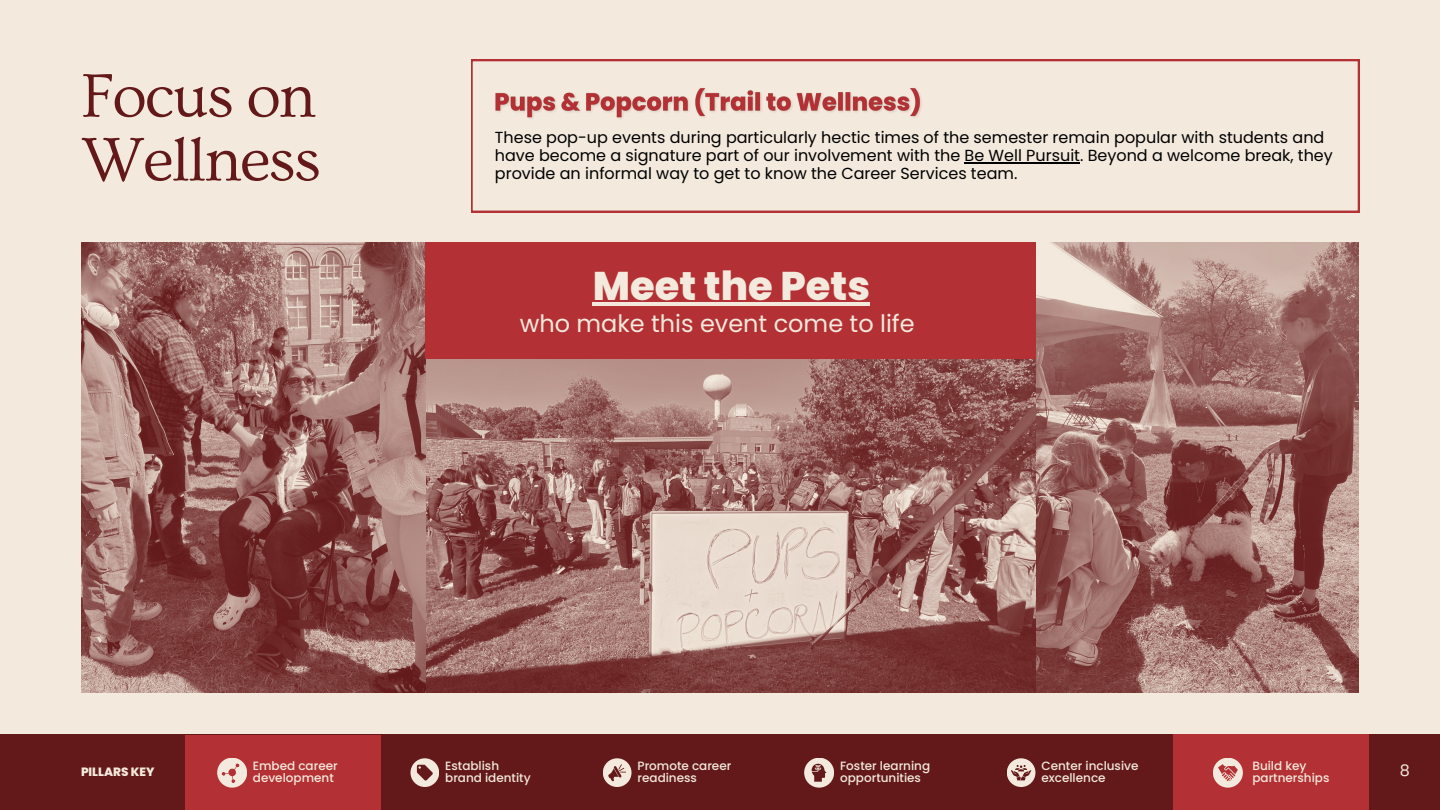
<style>
.page{position:relative;width:1440px;height:810px;background:#f3e9dc}
.page>*{position:absolute;margin:0;border:0;box-sizing:border-box;transform-origin:0 0}
.t1{font:64px/63.8px "Ovo";letter-spacing:-.03em;color:#631919}
.t2{font:800 40px "Poppins";color:#f3e9dc}
.t3{font:24px "Poppins";color:#f3e9dc}
.t4{font:16px/18px "Poppins";color:#000}
.t5{font:16px "Poppins";color:#f3e9dc}
.t6{font:500 12px/12px "Poppins";color:#f3e9dc}
.t7{font:800 12px "Poppins";color:#f3e9dc}
</style>
<div class="page">
<svg style="left:471px;top:60px;width:888px;height:152px"></svg>
<div style="left:0;top:735px;width:1440px;height:75px;background:#631919"></div>
<div style="left:185px;top:735px;width:195px;height:75px;background:#b33135"></div>
<svg style="left:217px;top:758px;width:30px;height:30px"></svg>
<svg style="left:221px;top:759px;width:24px;height:25px"></svg>
<div style="left:1173px;top:735px;width:195px;height:75px;background:#b33135"></div>
<div style="left:1007px;top:758px;width:28px;height:29px;background:#f3e9dc;border-radius:50%"></div>
<svg style="left:1011px;top:765px;width:20px;height:15px"></svg>
<div style="left:603px;top:758px;width:29px;height:29px;background:#f3e9dc;border-radius:50%"></div>
<svg style="left:608px;top:764px;width:18px;height:17px"></svg>
<div style="left:410px;top:758px;width:29px;height:29px;background:#f3e9dc;border-radius:50%"></div>
<svg style="left:417px;top:765px;width:16px;height:16px"></svg>
<div style="left:1213px;top:758px;width:30px;height:30px;background:#f3e9dc;border-radius:50%"></div>
<svg style="left:1218px;top:764px;width:20px;height:17px"></svg>
<div style="left:804px;top:758px;width:30px;height:30px;background:#f3e9dc;border-radius:50%"></div>
<svg style="left:812px;top:764px;width:15px;height:18px"></svg>
<img style="left:426px;top:359px;width:611px;height:334px">
<img style="left:81px;top:242px;width:345px;height:451px">
<div style="left:426px;top:242px;width:611px;height:117px;background:#b33135"></div>
<img style="left:1037px;top:242px;width:322px;height:451px">
<img style="left:492px;top:85px;width:433px;height:38px">
<hr style="left:965px;top:162px;width:115px;height:2px;background:#000">
<hr style="left:593px;top:302px;width:277px;height:4px;background:#f3e9dc">
<p class="t1" style="left:81px;top:65px;width:242px">Focus on<br>Wellness</p>
<p class="t4" style="left:495px;top:128px;width:839px">These pop-up events during particularly hectic times of the semester remain popular with students and have become a signature part of our involvement with the Be Well Pursuit. Beyond a welcome break, they provide an informal way to get to know the Career Services team.</p>
<p class="t2" style="left:593px;top:258px;width:279px">Meet the Pets</p>
<p class="t3" style="left:520px;top:307px;width:396px">who make this event come to life</p>
<p class="t6" style="left:253px;top:760px;width:86px">Embed career development</p>
<p class="t6" style="left:1041px;top:760px;width:99px">Center inclusive excellence</p>
<p class="t6" style="left:445px;top:760px;width:87px">Establish brand identity</p>
<p class="t6" style="left:1252px;top:760px;width:79px">Build key partnerships</p>
<p class="t6" style="left:840px;top:760px;width:92px">Foster learning opportunities</p>
<p class="t6" style="left:638px;top:760px;width:95px">Promote career readiness</p>
<p class="t7" style="left:81px;top:763px;width:75px">PILLARS KEY</p>
<p class="t5" style="left:1400px;top:759px;width:12px">8</p>
</div>
